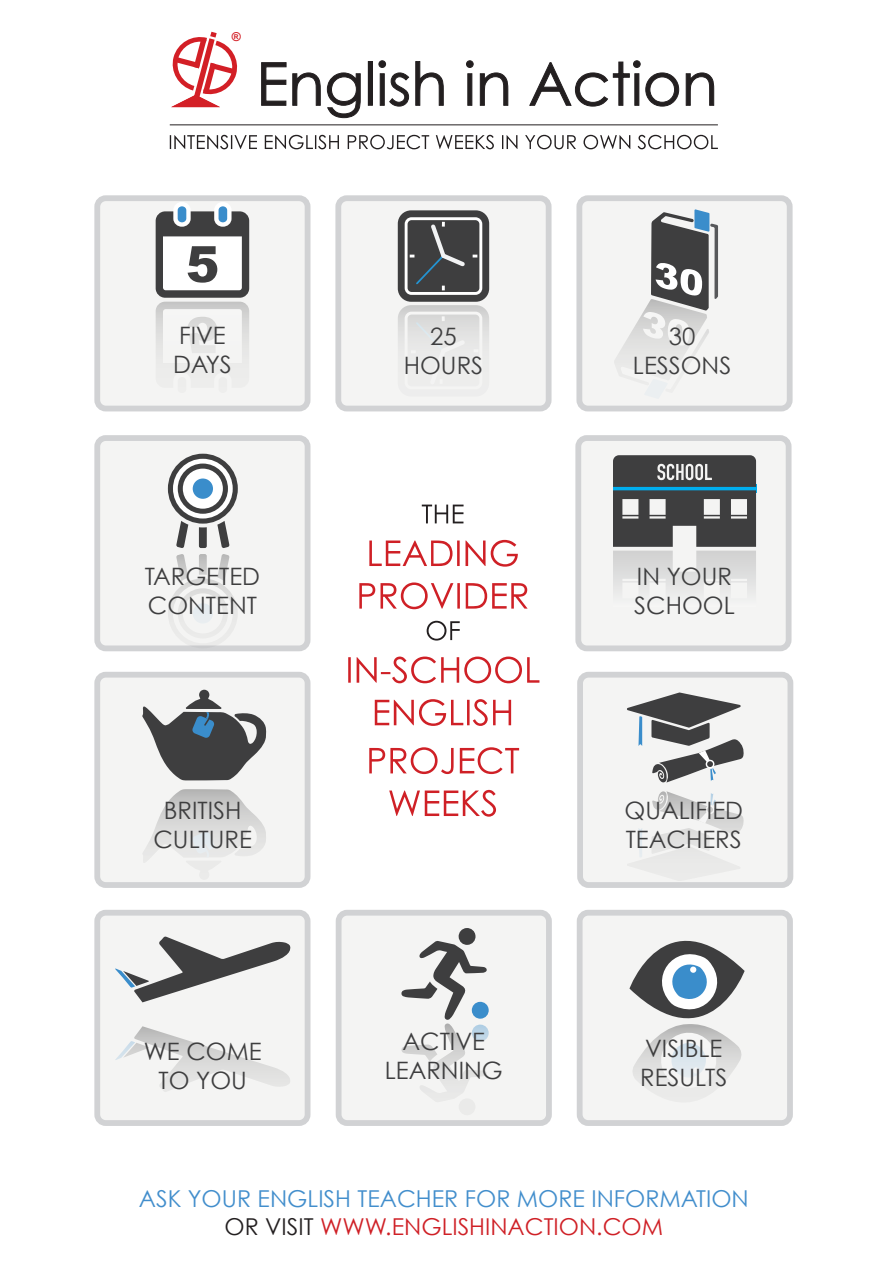
<style>
.page{position:relative;width:893px;height:1263px;background:#fff}
.page>*{position:absolute;margin:0;border:0;box-sizing:border-box;transform-origin:0 0}
.t1{font:24px/28.8px "Century Gothic";color:#3e3e3f;text-align:center}
.t2{font:23.25px "Century Gothic";color:#428ecc}
.t3{font:23.25px "Century Gothic";color:#cf2026}
.t4{font:12.23px "Arial Rounded MT Bold";color:#d31f26}
.s1{color:#231f20}
</style>
<div class="page">
<svg style="left:261px;top:62px;width:60px;height:44px"></svg>
<svg style="left:327px;top:72px;width:34px;height:46px"></svg>
<hr style="left:368px;top:62px;width:4px;height:43px;background:#231f20">
<div style="left:368px;top:61px;width:5px;height:45px;border:1px solid #231f20"></div>
<svg style="left:378px;top:60px;width:66px;height:47px"></svg>
<svg style="left:466px;top:60px;width:8px;height:46px"></svg>
<svg style="left:480px;top:72px;width:28px;height:34px"></svg>
<svg style="left:529px;top:60px;width:150px;height:47px"></svg>
<svg style="left:685px;top:72px;width:29px;height:34px"></svg>
<svg style="left:171px;top:32px;width:67px;height:75px"></svg>
<hr style="left:170px;top:125px;width:548px;height:1px;background:#231f20">
<svg style="left:170px;top:135px;width:548px;height:14px"></svg>
<div style="left:338px;top:198px;width:211px;height:211px;background:#f4f4f3;border-radius:8px"></div>
<div style="left:335px;top:195px;width:216px;height:216px;border:6px solid #d1d2d4;border-radius:8px"></div>
<div style="left:398px;top:210px;width:91px;height:92px;background:#3e3e3f;border-radius:13px"></div>
<div style="left:405px;top:217px;width:77px;height:78px;border:3px solid #fff;border-radius:5px"></div>
<svg style="left:410px;top:219px;width:67px;height:71px"></svg>
<div style="left:398px;top:305px;width:91px;height:92px;background:linear-gradient(to bottom,#d8d8d8,#f4f4f3);border-radius:13px"></div>
<svg style="left:406px;top:313px;width:75px;height:75px"></svg>
<div style="left:405px;top:312px;width:77px;height:77px;border:3px solid #fff;border-radius:5px"></div>
<svg style="left:474px;top:349px;width:4px;height:3px"></svg>
<svg style="left:411px;top:313px;width:57px;height:75px"></svg>
<div style="left:97px;top:198px;width:211px;height:211px;background:#f4f4f3;border-radius:8px"></div>
<div style="left:94px;top:195px;width:216px;height:216px;border:6px solid #d1d2d4;border-radius:8px"></div>
<div style="left:156px;top:302px;width:93px;height:86px;background:linear-gradient(to bottom,#cecece,#f3f3f2);border-radius:9px"></div>
<svg style="left:163px;top:309px;width:79px;height:54px"></svg>
<div style="left:175px;top:375px;width:13px;height:20px;background:#ededec;border-radius:6px"></div>
<div style="left:173px;top:373px;width:18px;height:24px;border:4px solid #fff;border-radius:6px"></div>
<div style="left:216px;top:375px;width:13px;height:20px;background:#ededec;border-radius:6px"></div>
<div style="left:214px;top:373px;width:18px;height:24px;border:4px solid #fff;border-radius:6px"></div>
<div style="left:156px;top:211px;width:93px;height:87px;background:#3e3e3f;border-radius:9px"></div>
<svg style="left:163px;top:236px;width:79px;height:54px;background:#dedede"></svg>
<div style="left:175px;top:204px;width:13px;height:21px;background:#3a8dcb;border-radius:6px"></div>
<div style="left:173px;top:202px;width:18px;height:25px;border:4px solid #fff;border-radius:6px"></div>
<div style="left:216px;top:204px;width:13px;height:21px;background:#3a8dcb;border-radius:6px"></div>
<div style="left:214px;top:202px;width:18px;height:25px;border:4px solid #fff;border-radius:6px"></div>
<div style="left:578px;top:438px;width:211px;height:210px;background:#f4f4f3;border-radius:8px"></div>
<div style="left:575px;top:435px;width:216px;height:216px;border:6px solid #d1d2d4;border-radius:8px"></div>
<svg style="left:613px;top:455px;width:143px;height:137px"></svg>
<div style="left:579px;top:198px;width:211px;height:211px;background:#f4f4f3;border-radius:8px"></div>
<div style="left:576px;top:195px;width:217px;height:216px;border:6px solid #d1d2d4;border-radius:8px"></div>
<svg style="left:614px;top:209px;width:104px;height:156px"></svg>
<div style="left:97px;top:438px;width:211px;height:210px;background:#f4f4f3;border-radius:8px"></div>
<div style="left:94px;top:435px;width:216px;height:216px;border:6px solid #d1d2d4;border-radius:8px"></div>
<div style="left:580px;top:675px;width:210px;height:210px;background:#f4f4f3;border-radius:8px"></div>
<div style="left:577px;top:672px;width:216px;height:216px;border:6px solid #d1d2d4;border-radius:8px"></div>
<div style="left:97px;top:675px;width:211px;height:210px;background:#f4f4f3;border-radius:8px"></div>
<div style="left:94px;top:672px;width:216px;height:216px;border:6px solid #d1d2d4;border-radius:8px"></div>
<div style="left:97px;top:913px;width:211px;height:210px;background:#f4f4f3;border-radius:8px"></div>
<div style="left:94px;top:910px;width:216px;height:216px;border:6px solid #d1d2d4;border-radius:8px"></div>
<div style="left:339px;top:913px;width:210px;height:210px;background:#f4f4f3;border-radius:8px"></div>
<div style="left:336px;top:910px;width:216px;height:216px;border:6px solid #d1d2d4;border-radius:8px"></div>
<div style="left:580px;top:913px;width:210px;height:210px;background:#f4f4f3;border-radius:8px"></div>
<div style="left:577px;top:910px;width:216px;height:216px;border:6px solid #d1d2d4;border-radius:8px"></div>
<svg style="left:627px;top:692px;width:117px;height:91px"></svg>
<svg style="left:634px;top:791px;width:110px;height:72px"></svg>
<svg style="left:629px;top:910px;width:116px;height:177px"></svg>
<div style="left:693px;top:1067px;width:6px;height:7px;background:#f4f4f4;border-radius:50%"></div>
<svg style="left:401px;top:928px;width:88px;height:170px"></svg>
<svg style="left:115px;top:936px;width:176px;height:66px"></svg>
<svg style="left:115px;top:1026px;width:175px;height:66px"></svg>
<svg style="left:142px;top:690px;width:124px;height:91px"></svg>
<svg style="left:143px;top:789px;width:123px;height:72px"></svg>
<svg style="left:168px;top:454px;width:70px;height:70px"></svg>
<svg style="left:173px;top:459px;width:60px;height:59px"></svg>
<div style="left:178px;top:464px;width:50px;height:50px;background:#3e3e3f;border-radius:50%"></div>
<div style="left:183px;top:469px;width:40px;height:40px;background:#fff;border-radius:50%"></div>
<svg style="left:199px;top:527px;width:8px;height:21px"></svg>
<svg style="left:176px;top:521px;width:12px;height:27px"></svg>
<svg style="left:217px;top:521px;width:13px;height:27px"></svg>
<div style="left:193px;top:478px;width:20px;height:21px;background:#3a8dcb;border-radius:50%"></div>
<svg style="left:168px;top:578px;width:70px;height:70px"></svg>
<div style="left:173px;top:583px;width:60px;height:60px;background:#f4f4f3;border-radius:50%"></div>
<div style="left:178px;top:588px;width:50px;height:50px;background:#e8e8e7;border-radius:50%"></div>
<div style="left:183px;top:593px;width:40px;height:40px;background:#f4f4f3;border-radius:50%"></div>
<svg style="left:199px;top:554px;width:8px;height:21px"></svg>
<svg style="left:176px;top:554px;width:12px;height:27px"></svg>
<svg style="left:217px;top:554px;width:13px;height:27px"></svg>
<div style="left:193px;top:603px;width:20px;height:20px;background:#e6ecf0;border-radius:50%"></div>
<svg style="left:389px;top:790px;width:107px;height:27px"></svg>
<svg style="left:369px;top:747px;width:150px;height:27px"></svg>
<svg style="left:375px;top:699px;width:136px;height:27px"></svg>
<svg style="left:348px;top:656px;width:191px;height:27px"></svg>
<svg style="left:427px;top:621px;width:33px;height:19px"></svg>
<svg style="left:359px;top:582px;width:169px;height:27px"></svg>
<svg style="left:369px;top:540px;width:149px;height:27px"></svg>
<svg style="left:422px;top:505px;width:42px;height:18px"></svg>
<p class="t4" style="left:232px;top:29px;width:11px">®</p>
<p class="t1" style="left:173px;top:321px;width:60px;text-align:left">FIVE<br>DAYS</p>
<p class="t1" style="left:145px;top:562px;width:117px;text-align:left">TARGETED<br>CONTENT</p>
<p class="t1" style="left:153px;top:795px;width:100px">BRITISH<br>CULTURE</p>
<p class="t1" style="left:144px;top:1037px;width:119px">WE COME<br>TO YOU</p>
<p class="t1" style="left:404px;top:322px;width:81px">25<br>HOURS</p>
<p class="t1" style="left:385px;top:1027px;width:120px">ACTIVE<br>LEARNING</p>
<p class="t1" style="left:633px;top:322px;width:100px">30<br>LESSONS</p>
<p class="t1" style="left:634px;top:562px;width:102px;text-align:left">IN YOUR<br>SCHOOL</p>
<p class="t1" style="left:624px;top:795px;width:120px;text-align:left">QUALIFIED<br>TEACHERS</p>
<p class="t1" style="left:640px;top:1033px;width:89px;text-align:left">VISIBLE<br>RESULTS</p>
<p class="t2" style="left:139px;top:1184px;width:611px">ASK YOUR ENGLISH TEACHER FOR MORE INFORMATION</p>
<p class="t3" style="left:225px;top:1212px;width:440px"><span class="s1">OR VISIT</span> WWW.ENGLISHINACTION.COM</p>
</div>
